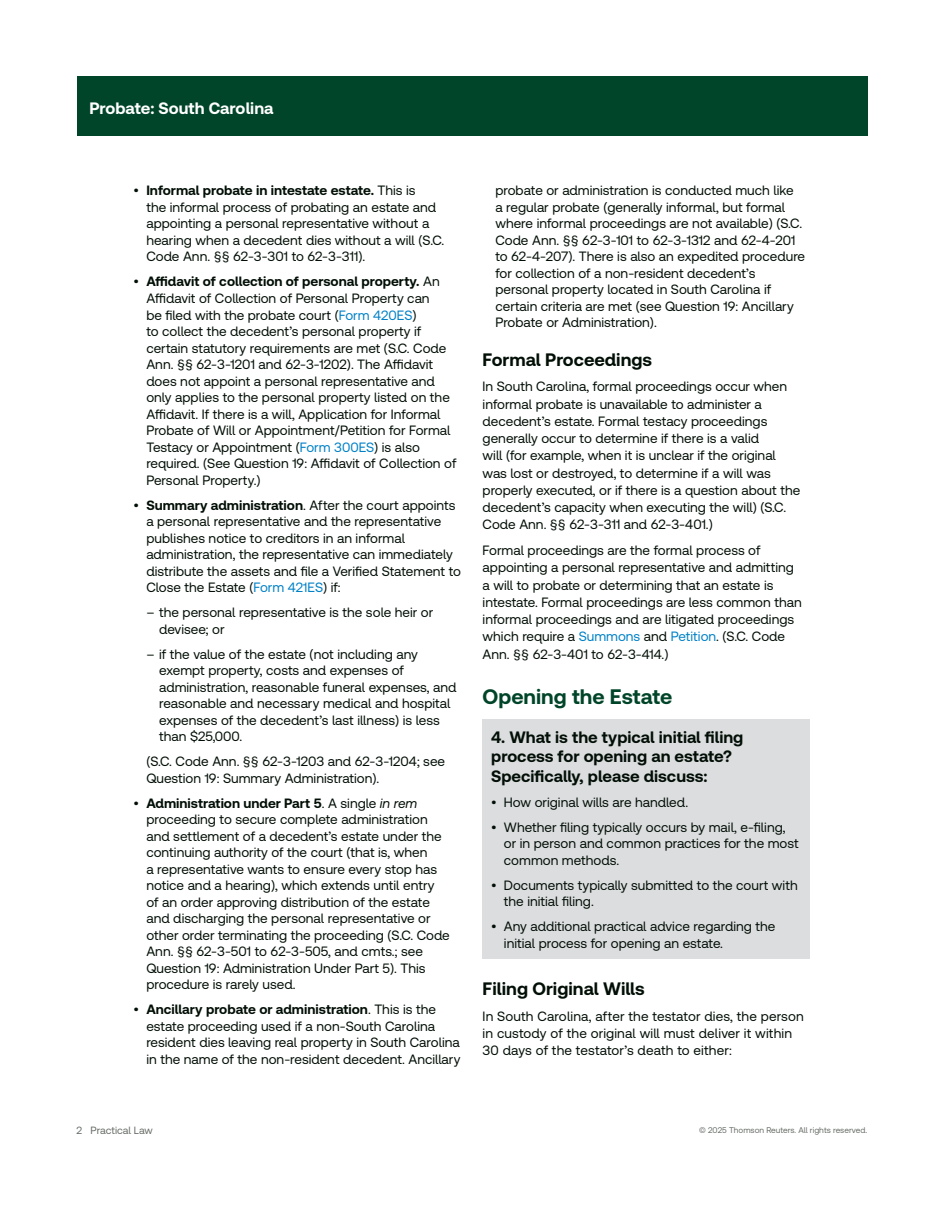
<style>
.page{position:relative;width:944px;height:1214px;background:#fff}
.page>*{position:absolute;margin:0;border:0;box-sizing:border-box;transform-origin:0 0}
.t1{font:700 21px "Clario";color:#004529}
.t2{font:700 18px "Clario";color:#020f06}
.t3{font:700 16.5px/19.5px "Clario";color:#020f06}
.t4{font:700 16.5px "Clario";color:#fff}
.t5{font:13.5px/16.5px "Clario";color:#020f06}
.t6{font:10.5px "Clario";color:#676d66}
.t7{font:8.25px "Clario";color:#676d66}
.s1{font-weight:700}
.s2{color:#0081c7}
.s3{font-style:italic}
</style>
<div class="page">
<div style="left:77px;top:77px;width:790px;height:59px;background:#004529"></div>
<div style="left:482px;top:719px;width:328px;height:239px;background:#dcdddf"></div>
<p class="t4" style="left:89px;top:98px;width:186px">Probate: South Carolina</p>
<p class="t5" style="left:146px;top:182px;width:299px;text-indent:-13px">• <span class="s1">Informal probate in intestate estate.</span> This is<br>the informal process of probating an estate and appointing a personal representative without a hearing when a decedent dies without a will (S.C.<br>Code Ann. §§ 62-3-301 to 62-3-311).</p>
<p class="t5" style="left:146px;top:273px;width:311px;text-indent:-13px">• <span class="s1">Affidavit of collection of personal property.</span> An Affidavit of Collection of Personal Property can<br>be filed with the probate court (<span class="s2">Form 420ES</span>)<br>to collect the decedent’s personal property if certain statutory requirements are met (S.C. Code Ann. §§ 62-3-1201 and 62-3-1202). The Affidavit does not appoint a personal representative and only applies to the personal property listed on the Affidavit. If there is a will, Application for Informal Probate of Will or Appointment/Petition for Formal Testacy or Appointment (<span class="s2">Form 300ES</span>) is also required. (See Question 19: Affidavit of Collection of Personal Property.)</p>
<p class="t5" style="left:146px;top:496px;width:316px;text-indent:-13px">• <span class="s1">Summary administration</span>. After the court appoints a personal representative and the representative publishes notice to creditors in an informal administration, the representative can immediately distribute the assets and file a Verified Statement to Close the Estate (<span class="s2">Form 421ES</span>) if:</p>
<p class="t5" style="left:159px;top:603px;width:275px;text-indent:-13px">– the personal representative is the sole heir or devisee; or</p>
<p class="t5" style="left:159px;top:645px;width:299px;text-indent:-13px">– if the value of the estate (not including any exempt property, costs and expenses of administration, reasonable funeral expenses, and reasonable and necessary medical and hospital expenses of the decedent’s last illness) is less than $25,000.</p>
<p class="t5" style="left:146px;top:752px;width:300px">(S.C. Code Ann. §§ 62-3-1203 and 62-3-1204; see<br>Question 19: Summary Administration).</p>
<p class="t5" style="left:146px;top:794px;width:305px;text-indent:-13px">• <span class="s1">Administration under Part 5</span>. A single <span class="s3">in rem </span>proceeding to secure complete administration and settlement of a decedent’s estate under the continuing authority of the court (that is, when<br>a representative wants to ensure every stop has notice and a hearing), which extends until entry of an order approving distribution of the estate and discharging the personal representative or other order terminating the proceeding (S.C. Code Ann. §§ 62-3-501 to 62-3-505, and cmts.; see Question 19: Administration Under Part 5). This procedure is rarely used.</p>
<p class="t5" style="left:146px;top:1000px;width:315px;text-indent:-13px">• <span class="s1">Ancillary probate or administration</span>. This is the estate proceeding used if a non-South Carolina resident dies leaving real property in South Carolina in the name of the non-resident decedent. Ancillary</p>
<p class="t5" style="left:495px;top:182px;width:311px">probate or administration is conducted much like<br>a regular probate (generally informal, but formal where informal proceedings are not available) (S.C.<br>Code Ann. §§ 62-3-101 to 62-3-1312 and 62-4-201 to 62-4-207). There is also an expedited procedure for collection of a non-resident decedent’s personal property located in South Carolina if certain criteria are met (see Question 19: Ancillary Probate or Administration).</p>
<h2 class="t2" style="left:482px;top:348px;width:171px">Formal Proceedings</h2>
<p class="t5" style="left:482px;top:377px;width:319px;line-height:17.2px">In South Carolina, formal proceedings occur when informal probate is unavailable to administer a decedent’s estate. Formal testacy proceedings generally occur to determine if there is a valid<br>will (for example, when it is unclear if the original was lost or destroyed, to determine if a will was properly executed, or if there is a question about the decedent’s capacity when executing the will) (S.C.<br>Code Ann. §§ 62-3-311 and 62-3-401.)</p>
<p class="t5" style="left:482px;top:541px;width:321px;line-height:17.2px">Formal proceedings are the formal process of appointing a personal representative and admitting a will to probate or determining that an estate is intestate. Formal proceedings are less common than informal proceedings and are litigated proceedings which require a <span class="s2">Summons</span> and <span class="s2">Petition</span>. (S.C. Code Ann. §§ 62-3-401 to 62-3-414.)</p>
<h1 class="t1" style="left:482px;top:683px;width:191px">Opening the Estate</h1>
<p class="t3" style="left:491px;top:726px;width:254px">4. What is the typical initial filing process for opening an estate?<br>Specifically, please discuss:</p>
<p class="t5" style="left:491px;top:793px;width:198px">• How original wills are handled.</p>
<p class="t5" style="left:504px;top:818px;width:296px;text-indent:-13px">• Whether filing typically occurs by mail, e-filing, or in person and common practices for the most common methods.</p>
<p class="t5" style="left:504px;top:876px;width:295px;text-indent:-13px">• Documents typically submitted to the court with the initial filing.</p>
<p class="t5" style="left:504px;top:918px;width:273px;text-indent:-13px">• Any additional practical advice regarding the initial process for opening an estate.</p>
<h2 class="t2" style="left:482px;top:977px;width:163px">Filing Original Wills</h2>
<p class="t5" style="left:482px;top:1006px;width:323px;line-height:17.2px">In South Carolina, after the testator dies, the person in custody of the original will must deliver it within<br>30 days of the testator’s death to either:</p>
<p class="t6" style="left:77px;top:1124px;width:78px">2 Practical Law</p>
<p class="t7" style="left:699px;top:1124px;width:170px">© 2025 Thomson Reuters. All rights reserved.</p>
</div>
